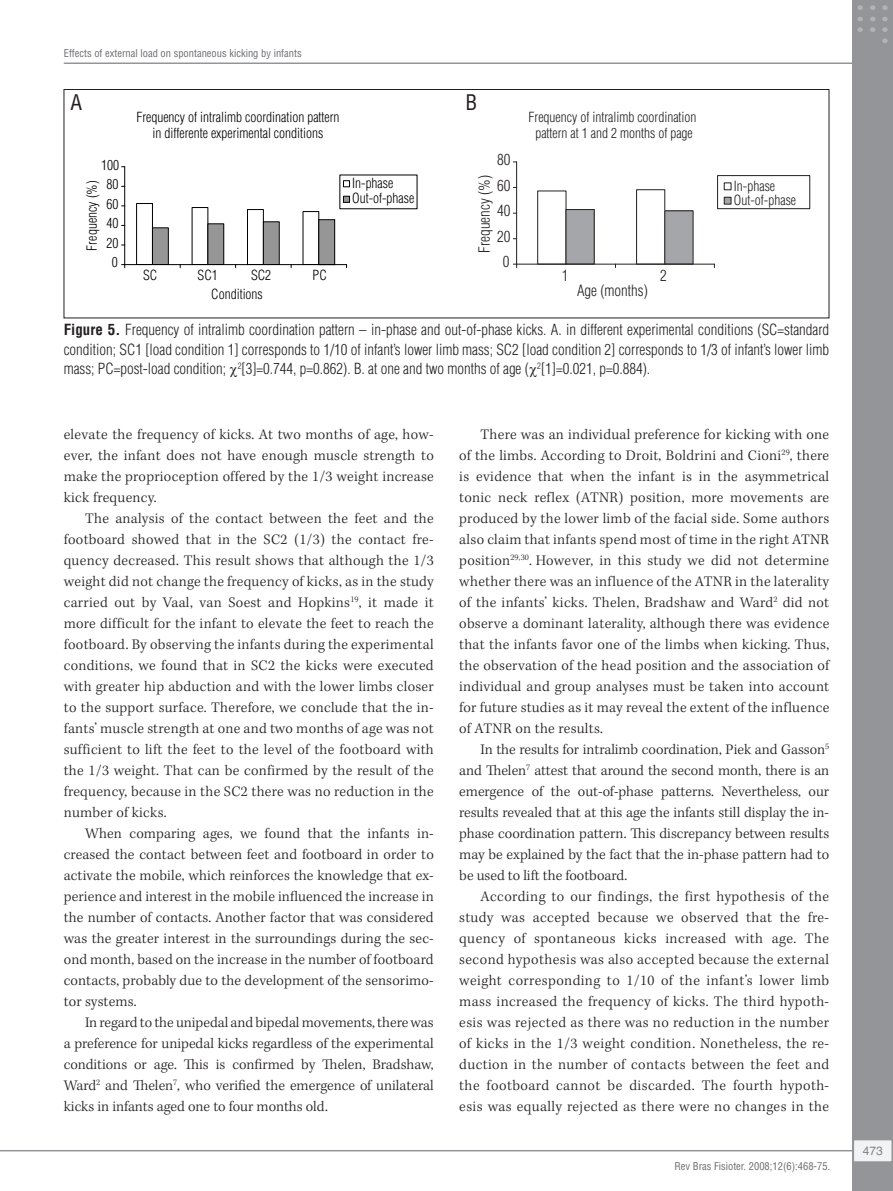
<style>
.page{position:relative;width:893px;height:1191px;background:#fff}
.page>*{position:absolute;margin:0;border:0;box-sizing:border-box;transform-origin:0 0}
.z07_1_tabela_1a_linh{font:condensed 21px "Helvetica LT Std";color:#231f20}
.t1{font:300 condensed 15.15px "Helvetica LT Std";color:#231f20}
.z05_0_texto_txt{font:300 15px/21px "Kepler Std";letter-spacing:.015em;color:#231f20;text-align:justify}
.z07_0_tabela-img_tit{font:300 condensed 15px/19.5px "Helvetica LT Std";color:#231f20;text-align:justify}
.t2{font:300 condensed 13.65px/16.2px "Helvetica LT Std";color:#000;text-align:center}
.t3{font:300 condensed 13.65px/16.2px "Helvetica LT Std";color:#231f20;text-align:center}
.t4{font:12px "Helvetica LT Std";color:#808285}
.t5{font:condensed 10.5px "Helvetica LT Std";color:#6c6d70}
.s1{font-weight:700}
</style>
<div class="page">
<div style="left:136px;top:203px;width:17px;height:62px;border:1px solid #000"></div>
<div style="left:247px;top:209px;width:17px;height:56px;border:1px solid #000"></div>
<div style="left:152px;top:228px;width:16px;height:37px;background:#969696"></div>
<div style="left:152px;top:227px;width:17px;height:38px;border:1px solid #000"></div>
<div style="left:208px;top:224px;width:16px;height:41px;background:#969696"></div>
<div style="left:207px;top:223px;width:17px;height:42px;border:1px solid #000"></div>
<div style="left:263px;top:222px;width:16px;height:43px;background:#969696"></div>
<div style="left:263px;top:221px;width:17px;height:44px;border:1px solid #000"></div>
<div style="left:319px;top:220px;width:16px;height:45px;background:#969696"></div>
<div style="left:318px;top:219px;width:17px;height:46px;border:1px solid #000"></div>
<hr style="left:124px;top:167px;width:1px;height:98px;background:#000">
<hr style="left:125px;top:264px;width:222px;height:1px;background:#000">
<div style="left:343px;top:180px;width:7px;height:7px;border:1px solid #000"></div>
<div style="left:343px;top:196px;width:7px;height:6px;background:#969696"></div>
<div style="left:343px;top:196px;width:7px;height:7px;border:1px solid #000"></div>
<div style="left:537px;top:190px;width:29px;height:74px;border:1px solid #231f20"></div>
<div style="left:636px;top:189px;width:29px;height:75px;border:1px solid #231f20"></div>
<div style="left:566px;top:209px;width:28px;height:55px;background:#a5a6aa"></div>
<div style="left:566px;top:209px;width:29px;height:55px;border:1px solid #231f20"></div>
<div style="left:665px;top:211px;width:28px;height:53px;background:#a5a6aa"></div>
<div style="left:664px;top:210px;width:29px;height:54px;border:1px solid #231f20"></div>
<hr style="left:516px;top:162px;width:1px;height:102px;background:#231f20">
<hr style="left:517px;top:264px;width:197px;height:1px;background:#231f20">
<div style="left:717px;top:175px;width:93px;height:34px;border:1px solid #231f20"></div>
<div style="left:724px;top:182px;width:7px;height:8px;border:1px solid #231f20"></div>
<div style="left:724px;top:197px;width:7px;height:7px;background:#a5a6aa"></div>
<div style="left:724px;top:197px;width:7px;height:8px;border:1px solid #231f20"></div>
<div style="left:64px;top:89px;width:765px;height:229px;border:1px solid #231f20"></div>
<hr style="left:0;top:1150px;width:879px;height:1px;background:#939598">
<hr style="left:64px;top:62px;width:810px;height:2px;background:#939598">
<div style="left:853px;top:0;width:40px;height:1191px;background:#939598"></div>
<div style="left:853px;top:1139px;width:39px;height:23px;background:#f2f3f4"></div>
<div style="left:853px;top:1138px;width:40px;height:24px;border:2px solid #939598"></div>
<svg style="left:857px;top:27px;width:6px;height:5px"></svg>
<svg style="left:857px;top:17px;width:6px;height:4px"></svg>
<svg style="left:857px;top:5px;width:6px;height:5px"></svg>
<svg style="left:870px;top:27px;width:5px;height:5px"></svg>
<svg style="left:870px;top:17px;width:5px;height:4px"></svg>
<svg style="left:870px;top:5px;width:5px;height:5px"></svg>
<svg style="left:882px;top:27px;width:6px;height:5px"></svg>
<svg style="left:882px;top:38px;width:6px;height:5px"></svg>
<svg style="left:882px;top:17px;width:6px;height:4px"></svg>
<svg style="left:882px;top:5px;width:6px;height:5px"></svg>
<p class="t5" style="left:64px;top:46px;width:239px">Effects of external load on spontaneous kicking by infants</p>
<p class="z07_1_tabela_1a_linh" style="left:71px;top:89px;width:13px">A</p>
<p class="z07_1_tabela_1a_linh" style="left:466px;top:89px;width:13px">B</p>
<p class="t2" style="left:136px;top:108px;width:205px">Frequency of intralimb coordination pattern in differente experimental conditions</p>
<p class="t2" style="left:101px;top:156px;width:19px">100</p>
<p class="t1" style="left:497px;top:150px;width:15px">80</p>
<p class="t3" style="left:529px;top:108px;width:169px">Frequency of intralimb coordination pattern at 1 and 2 months of page</p>
<p class="t2" style="left:84px;top:251px;width:72px;rotate:-90deg">Frequency (%)</p>
<p class="t2" style="left:352px;top:175px;width:64px;line-height:15.5px;text-align:left">In-phase<br>Out-of-phase</p>
<p class="t2" style="left:143px;top:266px;width:16px">SC</p>
<p class="t2" style="left:198px;top:266px;width:22px">SC1</p>
<p class="t2" style="left:251px;top:266px;width:22px">SC2</p>
<p class="t2" style="left:313px;top:266px;width:16px">PC</p>
<p class="t2" style="left:107px;top:176px;width:13px">80</p>
<p class="t2" style="left:107px;top:196px;width:13px">60</p>
<p class="t2" style="left:107px;top:215px;width:13px">40</p>
<p class="t2" style="left:107px;top:235px;width:13px">20</p>
<p class="t2" style="left:112px;top:254px;width:7px">0</p>
<p class="t2" style="left:211px;top:286px;width:53px">Conditions</p>
<p class="t1" style="left:475px;top:253px;width:79px;rotate:-90deg">Frequency (%)</p>
<p class="t3" style="left:734px;top:178px;width:64px;line-height:14.4px;text-align:left">In-phase<br>Out-of-phase</p>
<p class="t1" style="left:660px;top:266px;width:8px">2</p>
<p class="t1" style="left:497px;top:176px;width:15px">60</p>
<p class="t1" style="left:497px;top:201px;width:15px">40</p>
<p class="t1" style="left:497px;top:227px;width:15px">20</p>
<p class="t1" style="left:503px;top:252px;width:8px">0</p>
<p class="t1" style="left:562px;top:266px;width:8px">1</p>
<p class="t1" style="left:577px;top:281px;width:72px">Age (months)</p>
<p class="z07_0_tabela-img_tit" style="left:64px;top:320px;width:767px"><span class="s1">Figure 5.</span> Frequency of intralimb coordination pattern – in-phase and out-of-phase kicks. A. in different experimental conditions (SC=standard condition; SC1 [load condition 1] corresponds to 1/10 of infant’s lower limb mass; SC2 [load condition 2] corresponds to 1/3 of infant’s lower limb mass; PC=post-load condition; <sup>2</sup>[3]=0.744, p=0.862). B. at one and two months of age ( <sup>2</sup>[1]=0.021, p=0.884).</p>
<p class="z05_0_texto_txt" style="left:64px;top:424px;width:371px">elevate the frequency of kicks. At two months of age, how&shy;ever, the infant does not have enough muscle strength to make the proprioception offered by the 1/3 weight increase kick frequency.</p>
<p class="z05_0_texto_txt" style="left:64px;top:508px;width:371px;text-indent:21px">The analysis of the contact between the feet and the footboard showed that in the SC2 (1/3) the contact fre&shy;quency decreased. This result shows that although the 1/3 weight did not change the frequency of kicks, as in the study carried out by Vaal, van Soest and Hopkins<sup>19</sup>, it made it more difficult for the infant to elevate the feet to reach the footboard. By observing the infants during the experimental conditions, we found that in SC2 the kicks were executed with greater hip abduction and with the lower limbs closer to the support surface. Therefore, we conclude that the in&shy;fants’ muscle strength at one and two months of age was not sufficient to lift the feet to the level of the footboard with the 1/3 weight. That can be confirmed by the result of the frequency, because in the SC2 there was no reduction in the number of kicks.</p>
<p class="z05_0_texto_txt" style="left:64px;top:823px;width:371px;text-indent:21px">When comparing ages, we found that the infants in&shy;creased the contact between feet and footboard in order to activate the mobile, which reinforces the knowledge that ex&shy;perience and interest in the mobile influenced the increase in the number of contacts. Another factor that was considered was the greater interest in the surroundings during the sec&shy;ond month, based on the increase in the number of footboard contacts, probably due to the development of the sensorimo&shy;tor systems.</p>
<p class="z05_0_texto_txt" style="left:64px;top:1012px;width:371px;text-indent:21px">In regard to the unipedal and bipedal movements, there was a preference for unipedal kicks regardless of the experimental conditions or age. This is confirmed by Thelen, Bradshaw, Ward<sup>2</sup> and Thelen<sup>7</sup>, who verified the emergence of unilateral kicks in infants aged one to four months old.</p>
<p class="z05_0_texto_txt" style="left:459px;top:424px;width:371px;text-indent:21px">There was an individual preference for kicking with one of the limbs. According to Droit, Boldrini and Cioni<sup>29</sup>, there is evidence that when the infant is in the asymmetrical tonic neck reflex (ATNR) position, more movements are produced by the lower limb of the facial side. Some authors also claim that infants spend most of time in the right ATNR position<sup>29,30</sup>. However, in this study we did not determine whether there was an influence of the ATNR in the laterality of the infants’ kicks. Thelen, Bradshaw and Ward<sup>2</sup> did not observe a dominant laterality, although there was evidence that the infants favor one of the limbs when kicking. Thus, the observation of the head position and the association of individual and group analyses must be taken into account for future studies as it may reveal the extent of the influence of ATNR on the results.</p>
<p class="z05_0_texto_txt" style="left:459px;top:739px;width:371px;text-indent:21px">In the results for intralimb coordination, Piek and Gasson<sup>5 </sup>and Thelen<sup>7</sup> attest that around the second month, there is an emergence of the out-of-phase patterns. Nevertheless, our results revealed that at this age the infants still display the in&shy;phase coordination pattern. This discrepancy between results may be explained by the fact that the in-phase pattern had to be used to lift the footboard.</p>
<p class="z05_0_texto_txt" style="left:459px;top:886px;width:371px;text-indent:21px">According to our findings, the first hypothesis of the study was accepted because we observed that the fre&shy;quency of spontaneous kicks increased with age. The second hypothesis was also accepted because the external weight corresponding to 1/10 of the infant’s lower limb mass increased the frequency of kicks. The third hypoth&shy;esis was rejected as there was no reduction in the number of kicks in the 1/3 weight condition. Nonetheless, the re&shy;duction in the number of contacts between the feet and the footboard cannot be discarded. The fourth hypoth&shy;esis was equally rejected as there were no changes in the</p>
<p class="t5" style="left:674px;top:1160px;width:157px">Rev Bras Fisioter. 2008;12(6):468-75.</p>
<p class="t4" style="left:863px;top:1144px;width:22px">473</p>
</div>
